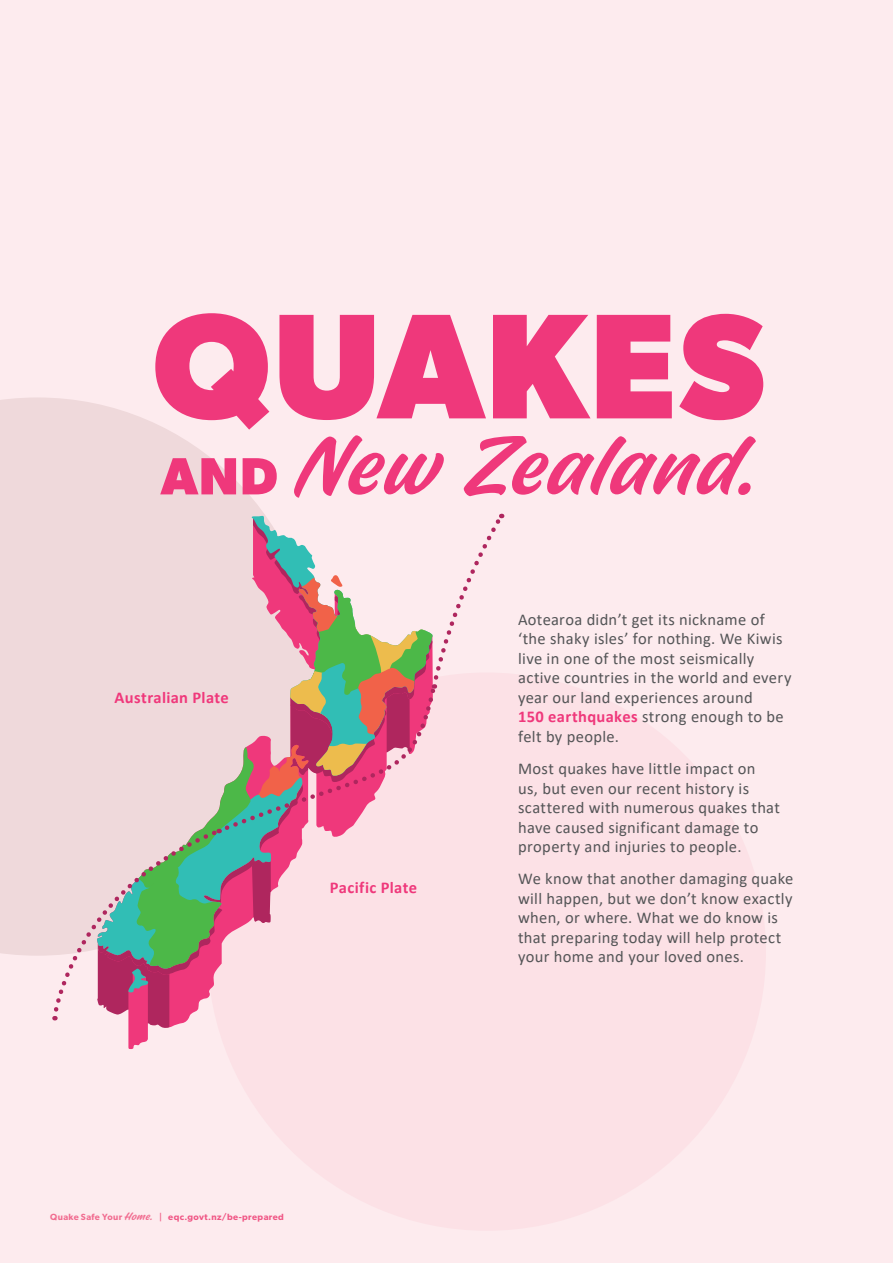
<style>
.page{position:relative;width:893px;height:1263px;background:#fff}
.page>*{position:absolute;margin:0;border:0;box-sizing:border-box;transform-origin:0 0}
.t1{font:700 150px "Gibson";letter-spacing:.01em;color:#ef387b}
.t2{font:93px "Fineday Style Twonon connect";letter-spacing:.02em;color:#ef387b}
.Body_copy{font:16.5px/19.5px "Calibri";letter-spacing:.02em;color:#545557}
.Body_copy-2{font:700 16.5px "Calibri";letter-spacing:.02em;color:#ef387b}
.t3{font:600 9px "Gibson";letter-spacing:.045em;color:#f05685}
.s1{font-family:"Gibson";font-weight:700;font-size:52.5px}
.s2{color:#f16c90}
.s3{font-family:"Fineday Style Twonon connect";font-weight:400;font-size:12px;color:#f16c90}
.s4{font-weight:700;color:#ef387b}
</style>
<div class="page">
<div style="left:0;top:0;width:892px;height:1263px;background:#fdebee"></div>
<div style="left:207px;top:672px;width:559px;height:558px;background:#fce1e6;border-radius:50%"></div>
<svg style="left:0;top:397px;width:264px;height:558px;fill:#efd9db"></svg>
<svg style="left:51px;top:514px;width:454px;height:535px"></svg>
<p class="t1" style="left:152px;top:277px;width:614px">QUAKES</p>
<p class="t2" style="left:161px;top:416px;width:597px"><span class="s1">AND</span> New Zealand.</p>
<p class="Body_copy-2" style="left:115px;top:685px;width:116px">Australian Plate</p>
<p class="Body_copy-2" style="left:330px;top:876px;width:89px">Pacific Plate</p>
<p class="t3" style="left:50px;top:1211px;width:235px"><span class="s2">Quake Safe Your</span> <span class="s3">Home.</span> <span class="s2">|</span> eqc.govt.nz/be-prepared</p>
<p class="Body_copy" style="left:518px;top:609px;width:275px">Aotearoa didn’t get its nickname of ‘the shaky isles’ for nothing. We Kiwis live in one of the most seismically active countries in the world and every year our land experiences around<br><span class="s4">150 earthquakes</span> strong enough to be felt by people.</p>
<p class="Body_copy" style="left:518px;top:758px;width:263px">Most quakes have little impact on<br>us, but even our recent history is scattered with numerous quakes that have caused significant damage to property and injuries to people.</p>
<p class="Body_copy" style="left:518px;top:868px;width:277px">We know that another damaging quake will happen, but we don’t know exactly when, or where. What we do know is that preparing today will help protect your home and your loved ones.</p>
</div>
